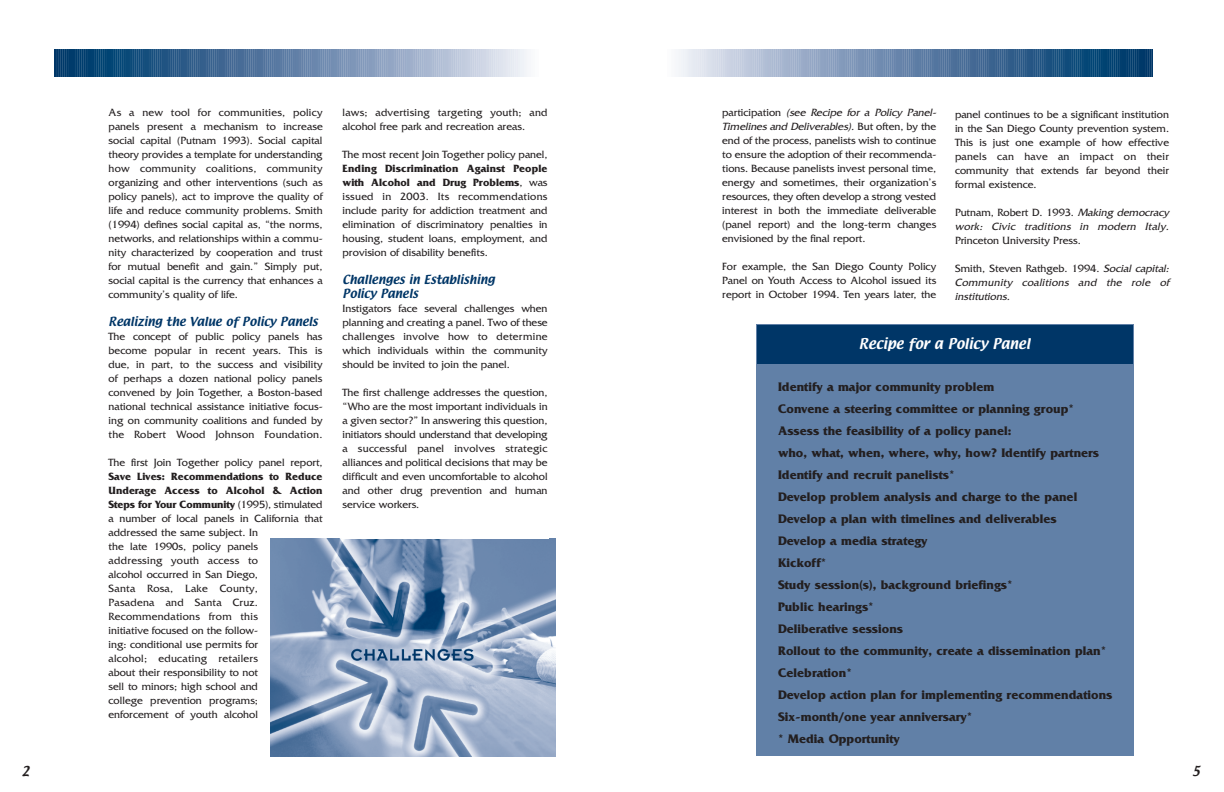
<style>
.page{position:relative;width:1224px;height:792px;background:#fff}
.page>*{position:absolute;margin:0;border:0;box-sizing:border-box;transform-origin:0 0}
.t1{font:700 13px/22px "Friz Quadrata";color:#231f20}
.t2{font:13px "Textile";color:#fff}
.t3{font:12px "Textile";color:#231f20}
.t4{font:11px/14px "Friz Quadrata";color:#231f20;text-align:justify}
.t5{font:italic 11px/14px "Friz Quadrata";letter-spacing:.02em;color:#231f20}
.t6{font:11px/14px "Friz Quadrata";letter-spacing:.02em;color:#231f20}
.t7{font:11px/14px "Textile";color:#003667}
.s1{font-weight:700}
.s2{font-style:italic}
.s3{font-style:normal}
</style>
<div class="page">
<svg style="left:678px;top:50px;width:475px;height:26px"></svg>
<svg style="left:54px;top:50px;width:473px;height:26px"></svg>
<img style="left:270px;top:539px;width:285px;height:217px">
<div style="left:756px;top:325px;width:377px;height:431px;background:#6180a7"></div>
<div style="left:757px;top:325px;width:375px;height:38px;background:#003667"></div>
<p class="t4" style="left:109px;top:106px;width:216px">As a new tool for communities, policy panels present a mechanism to increase social capital (Putnam 1993). Social capital theory provides a template for understanding how community coalitions, community organizing and other interventions (such as policy panels), act to improve the quality of life and reduce community problems. Smith (1994) defines social capital as, “the norms, networks, and relationships within a commu&shy;nity characterized by cooperation and trust for mutual benefit and gain.” Simply put, social capital is the currency that enhances a community’s quality of life.</p>
<p class="t7" style="left:109px;top:316px;width:211px">Realizing the Value of Policy Panels</p>
<p class="t4" style="left:109px;top:330px;width:216px">The concept of public policy panels has become popular in recent years. This is due, in part, to the success and visibility of perhaps a dozen national policy panels convened by Join Together, a Boston-based national technical assistance initiative focus&shy;ing on community coalitions and funded by the Robert Wood Johnson Foundation.</p>
<p class="t4" style="left:109px;top:456px;width:216px">The first Join Together policy panel report,</p>
<p class="t4" style="left:109px;top:470px;width:216px;text-align:left"><span class="s1">Save Lives: Recommendations to Reduce<br>Underage Access to Alcohol &amp; Action<br>Steps for Your Community</span> (1995), stimulated a number of local panels in California that addressed the same subject. In<br>the late 1990s, policy panels<br>addressing youth access to<br>alcohol occurred in San Diego,<br>Santa Rosa, Lake County,<br>Pasadena and Santa Cruz.<br>Recommendations from this<br>initiative focused on the follow-<br>ing: conditional use permits for<br>alcohol; educating retailers<br>about their responsibility to not<br>sell to minors; high school and<br>college prevention programs;<br>enforcement of youth alcohol</p>
<p class="t4" style="left:722px;top:106px;width:217px;text-align:left">participation <span class="s2">(see Recipe for a Policy Panel-Timelines and Deliverables).</span> But often, by the end of the process, panelists wish to continue to ensure the adoption of their recommenda&shy;tions. Because panelists invest personal time, energy and sometimes, their organization’s resources, they often develop a strong vested interest in both the immediate deliverable (panel report) and the long-term changes envisioned by the final report.</p>
<p class="t4" style="left:722px;top:260px;width:216px">For example, the San Diego County Policy Panel on Youth Access to Alcohol issued its report in October 1994. Ten years later, the</p>
<p class="t6" style="left:343px;top:106px;width:206px">laws; advertising targeting youth; and alcohol free park and recreation areas.</p>
<p class="t4" style="left:343px;top:148px;width:207px">The most recent Join Together policy panel,</p>
<p class="t4" style="left:343px;top:162px;width:207px"><span class="s1">Ending Discrimination Against People with Alcohol and Drug Problems</span>, was issued in 2003. Its recommendations include parity for addiction treatment and elimination of discriminatory penalties in housing, student loans, employment, and provision of disability benefits.</p>
<p class="t7" style="left:343px;top:274px;width:154px">Challenges in Establishing<br>Policy Panels</p>
<p class="t4" style="left:343px;top:302px;width:207px">Instigators face several challenges when planning and creating a panel. Two of these challenges involve how to determine which individuals within the community should be invited to join the panel.</p>
<p class="t4" style="left:343px;top:386px;width:207px">The first challenge addresses the question, “Who are the most important individuals in a given sector?” In answering this question, initiators should understand that developing a successful panel involves strategic alliances and political decisions that may be difficult and even uncomfortable to alcohol and other drug prevention and human service workers.</p>
<p class="t1" style="left:778px;top:375px;width:336px">Identify a major community problem<br>Convene a steering committee or planning group* Assess the feasibility of a policy panel:<br>who, what, when, where, why, how? Identify partners Identify and recruit panelists*<br>Develop problem analysis and charge to the panel Develop a plan with timelines and deliverables<br>Develop a media strategy<br>Kickoff*<br>Study session(s), background briefings*<br>Public hearings*<br>Deliberative sessions<br>Rollout to the community, create a dissemination plan* Celebration*<br>Develop action plan for implementing recommendations Six-month/one year anniversary*<br>* Media Opportunity</p>
<p class="t4" style="left:955px;top:108px;width:216px">panel continues to be a significant institution in the San Diego County prevention system.<br>This is just one example of how effective panels can have an impact on their community that extends far beyond their formal existence.</p>
<p class="t5" style="left:955px;top:206px;width:217px"><span class="s3">Putnam, Robert D. 1993.</span> Making democracy work: Civic traditions in modern Italy.</p>
<p class="t4" style="left:955px;top:234px;width:127px">Princeton University Press.</p>
<p class="t5" style="left:955px;top:262px;width:217px"><span class="s3">Smith, Steven Rathgeb. 1994.</span> Social capital:<br>Community coalitions and the role of institutions.</p>
<p class="t2" style="left:859px;top:337px;width:173px">Recipe for a Policy Panel</p>
<p class="t3" style="left:22px;top:765px;width:10px">2</p>
<p class="t3" style="left:1192px;top:765px;width:10px">5</p>
</div>
